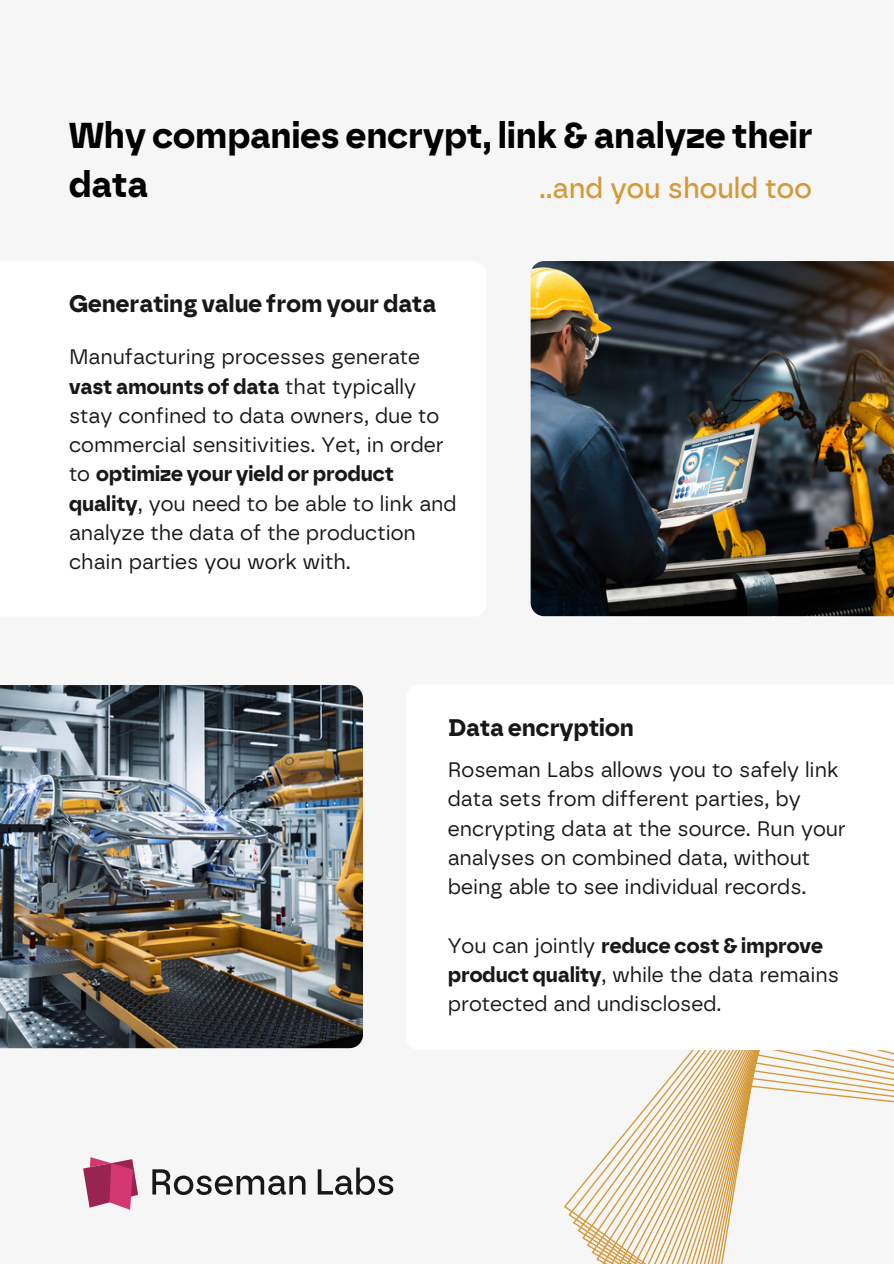
<style>
.page{position:relative;width:894px;height:1264px;background:#fff}
.page>*{position:absolute;margin:0;border:0;box-sizing:border-box;transform-origin:0 0}
.t1{font:700 36px/49.5px "Borna";color:#000}
.t2{font:500 28.5px "Borna";color:#d49938}
.t3{font:700 24px "Borna";color:#1a1717}
.t4{font:21px/29.2px "Borna";color:#1a1717}
.s1{font-weight:700}
</style>
<div class="page">
<div style="left:0;top:0;width:893px;height:1263px;background:#f7f6f6"></div>
<svg style="left:564px;top:1050px;width:329px;height:213px"></svg>
<img style="left:530px;top:261px;width:363px;height:355px">
<img style="left:0;top:685px;width:363px;height:363px">
<svg style="left:152px;top:1169px;width:153px;height:25px"></svg>
<svg style="left:317px;top:1167px;width:76px;height:27px"></svg>
<svg style="left:83px;top:1157px;width:55px;height:52px"></svg>
<h3 class="t1" style="left:69px;top:110px;width:745px">Why companies encrypt, link &amp; analyze their data</h3>
<p class="t2" style="left:539px;top:170px;width:274px">..and you should too</p>
<h2 class="t3" style="left:69px;top:289px;width:368px">Generating value from your data</h2>
<h1 class="t4" style="left:69px;top:342px;width:389px">Manufacturing processes generate <span class="s1">vast amounts of data</span> that typically stay confined to data owners, due to commercial sensitivities. Yet, in order to <span class="s1">optimize your yield or product quality</span>, you need to be able to link and analyze the data of the production chain parties you work with.</h1>
<h3 class="t3" style="left:447px;top:712px;width:187px">Data encryption</h3>
<p class="t4" style="left:447px;top:755px;width:399px">Roseman Labs allows you to safely link data sets from different parties, by encrypting data at the source. Run your analyses on combined data, without being able to see individual records.</p>
<p class="t4" style="left:447px;top:930px;width:392px">You can jointly <span class="s1">reduce cost &amp; improve product quality</span>, while the data remains protected and undisclosed.</p>
</div>
